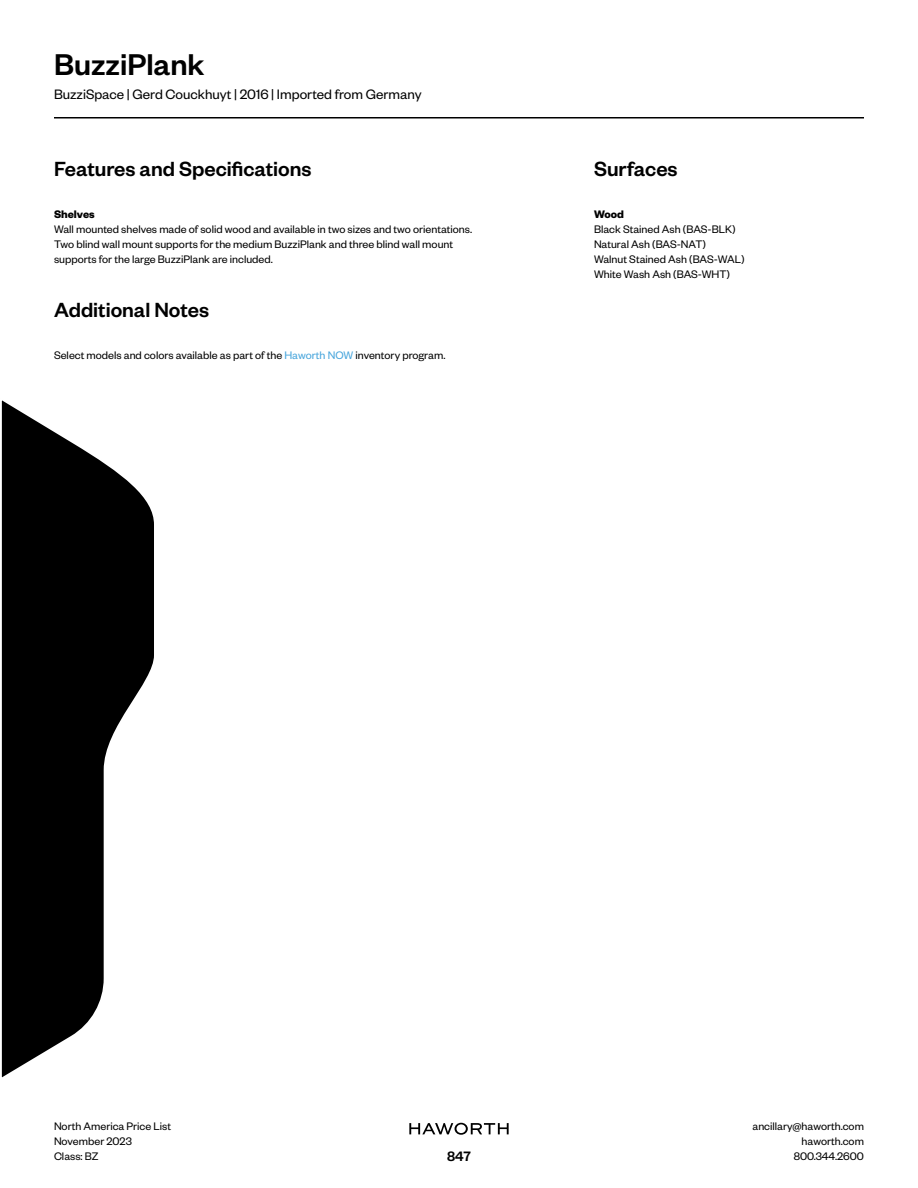
<style>
.page{position:relative;width:918px;height:1188px;background:#fff}
.page>*{position:absolute;margin:0;border:0;box-sizing:border-box;transform-origin:0 0}
.t1{font:500 33px "Founders Grotesk";color:#000}
.t2{font:500 22.5px "Founders Grotesk";color:#000}
.t3{font:15px "Founders Grotesk";color:#000}
.t4{font:500 15px "Founders Grotesk";color:#000}
.t5{font:12px/15px "Founders Grotesk";color:#000}
.t6{font:700 12px "Founders Grotesk";color:#000}
.s1{color:#47a5dc}
</style>
<div class="page">
<hr style="left:54px;top:117px;width:810px;height:1px;background:#000">
<svg style="left:409px;top:1123px;width:100px;height:12px"></svg>
<svg style="left:1px;top:400px;width:153px;height:678px"></svg>
<h1 class="t1" style="left:54px;top:44px;width:152px">BuzziPlank</h1>
<p class="t3" style="left:54px;top:85px;width:369px">BuzziSpace | Gerd Couckhuyt | 2016 | Imported from Germany</p>
<h2 class="t2" style="left:54px;top:155px;width:259px">Features and Specifications</h2>
<p class="t6" style="left:54px;top:207px;width:42px">Shelves</p>
<p class="t5" style="left:54px;top:221px;width:419px">Wall mounted shelves made of solid wood and available in two sizes and two orientations.<br>Two blind wall mount supports for the medium BuzziPlank and three blind wall mount supports for the large BuzziPlank are included.</p>
<h2 class="t2" style="left:54px;top:296px;width:157px">Additional Notes</h2>
<p class="t5" style="left:54px;top:347px;width:392px">Select models and colors available as part of the <span class="s1">Haworth NOW</span> inventory program.</p>
<h2 class="t2" style="left:594px;top:155px;width:85px">Surfaces</h2>
<p class="t6" style="left:594px;top:207px;width:32px">Wood</p>
<p class="t5" style="left:594px;top:221px;width:152px">Black Stained Ash (BAS-BLK)<br>Natural Ash (BAS-NAT)<br>Walnut Stained Ash (BAS-WAL)<br>White Wash Ash (BAS-WHT)</p>
<p class="t5" style="left:54px;top:1118px;width:119px">North America Price List<br>November 2023<br>Class: BZ</p>
<p class="t5" style="left:752px;top:1118px;width:113px;text-align:right">ancillary@haworth.com haworth.com</p>
<p class="t4" style="left:447px;top:1147px;width:25px">847</p>
<p class="t5" style="left:794px;top:1148px;width:72px">800.344.2600</p>
</div>
